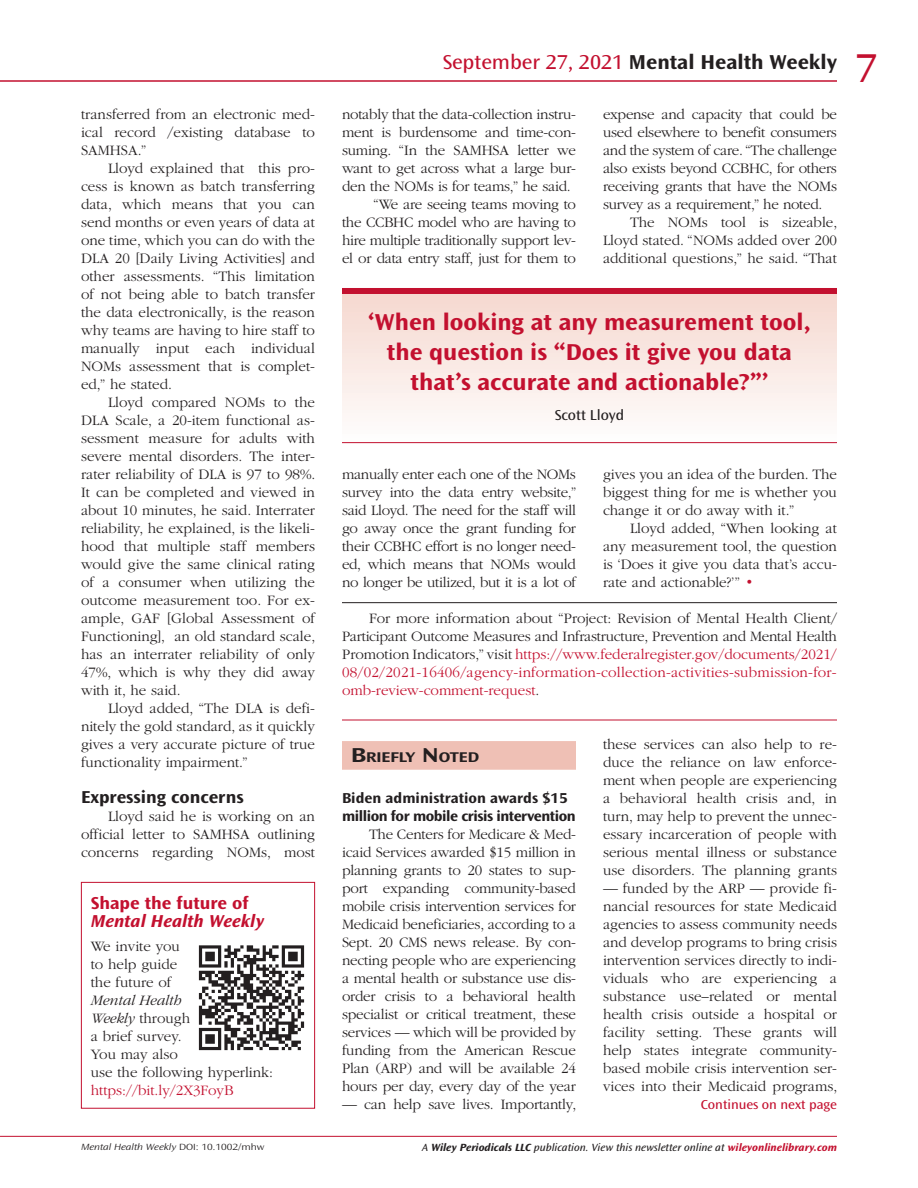
<style>
.page{position:relative;width:918px;height:1188px;background:#fff}
.page>*{position:absolute;margin:0;border:0;box-sizing:border-box;transform-origin:0 0}
.t1{font:semi-expanded 42px "Ocean Sans Std";color:#c3102f}
.t2{font:700 semi-expanded 24px/30px "Ocean Sans Std";color:#c3102f;text-align:center}
.t3{font:700 semi-expanded 21px "Ocean Sans Std";color:#231f20}
.t4{font:700 semi-expanded 18px "Ocean Sans Std";color:#231f20}
.t5{font:italic 700 semi-expanded 18px "Ocean Sans Std";color:#c3102f}
.t6{font:700 semi-expanded 18px "Ocean Sans Std";color:#c3102f}
.t7{font:300 15px/18px "ITC Garamond Std";color:#231f20;text-align:justify}
.t8{font:300 15px "ITC Garamond Std";letter-spacing:-.02em;color:#231f20}
.t9{font:700 semi-expanded 15px/18px "Ocean Sans Std";letter-spacing:-.03em;color:#231f20}
.t10{font:300 15px "ITC Garamond Std";color:#c3102f}
.t11{font:semi-expanded 15px "Ocean Sans Std";color:#231f20}
.t12{font:700 expanded 14.7px "Ocean Sans Std";color:#231f20}
.t13{font:semi-expanded 13.5px "Ocean Sans Std";color:#c3102f}
.t14{font:italic semi-expanded 10.8px "Ocean Sans Std";color:#231f20}
.t15{font:italic 300 expanded 9.3px "Ocean Sans Std";color:#231f20}
.s1{font-style:italic}
.s2{font-weight:400;color:#c3102f}
.s3{color:#c3102f}
.s4{font-size:21px}
.s5{font-style:normal}
.s6{font-weight:700}
.s7{font-weight:700;color:#c3102f}
</style>
<div class="page">
<hr style="left:0;top:1136px;width:837px;height:1px;background:#c3102f">
<hr style="left:0;top:81px;width:837px;height:1px;background:#c3102f">
<div style="left:342px;top:288px;width:495px;height:155px;background:linear-gradient(to bottom,#f5d6cd,#fefefd)"></div>
<div style="left:342px;top:288px;width:495px;height:6px;background:#c3102f"></div>
<hr style="left:342px;top:442px;width:495px;height:1px;background:#c3102f">
<div style="left:81px;top:882px;width:234px;height:227px;border:1px solid #c3102f"></div>
<img style="left:198px;top:945px;width:107px;height:106px">
<hr style="left:342px;top:602px;width:495px;height:1px;background:#231f20">
<hr style="left:342px;top:720px;width:495px;height:1px;background:#c3102f">
<div style="left:342px;top:741px;width:234px;height:18px;background:#efc0b5"></div>
<div style="left:342px;top:758px;width:234px;height:12px;background:#efc0b5"></div>
<p class="t7" style="left:81px;top:105px;width:236px">transferred from an electronic med&shy;ical record /existing database to SAMHSA.”</p>
<p class="t7" style="left:81px;top:159px;width:236px;text-indent:27px">Lloyd explained that this pro&shy;cess is known as batch transferring data, which means that you can send months or even years of data at one time, which you can do with the DLA 20 [Daily Living Activities] and other assessments. “This limitation of not being able to batch transfer the data electronically, is the reason why teams are having to hire staff to manually input each individual NOMs assessment that is complet&shy;ed,” he stated.</p>
<p class="t7" style="left:81px;top:393px;width:236px;text-indent:27px">Lloyd compared NOMs to the DLA Scale, a 20-item functional as&shy;sessment measure for adults with severe mental disorders. The inter&shy;rater reliability of DLA is 97 to 98%.<br>It can be completed and viewed in about 10 minutes, he said. Interrater reliability, he explained, is the likeli&shy;hood that multiple staff members would give the same clinical rating of a consumer when utilizing the outcome measurement too. For ex&shy;ample, GAF [Global Assessment of Functioning], an old standard scale, has an interrater reliability of only 47%, which is why they did away with it, he said.</p>
<p class="t7" style="left:81px;top:699px;width:236px;text-indent:27px">Lloyd added, “The DLA is defi&shy;nitely the gold standard, as it quickly gives a very accurate picture of true functionality impairment.”</p>
<p class="t4" style="left:81px;top:786px;width:164px">Expressing concerns</p>
<p class="t7" style="left:81px;top:807px;width:236px;text-indent:27px">Lloyd said he is working on an official letter to SAMHSA outlining concerns regarding NOMs, most</p>
<p class="t6" style="left:91px;top:893px;width:159px">Shape the future of</p>
<p class="t5" style="left:91px;top:911px;width:175px">Mental Health Weekly</p>
<p class="t7" style="left:91px;top:938px;width:91px;text-align:left">We invite you to help guide the future of</p>
<p class="t7" style="left:91px;top:992px;width:184px;text-align:left"><span class="s1">Mental Health<br>Weekly</span> through<br>a brief survey.<br>You may also<br>use the following hyperlink:</p>
<p class="t10" style="left:91px;top:1083px;width:144px">https://bit.ly/2X3FoyB</p>
<h3 class="t3" style="left:443px;top:50px;width:396px"><span class="s2">September 27, 2021</span> Mental Health Weekly</h3>
<p class="t7" style="left:342px;top:105px;width:236px">notably that the data-collection instru-</p>
<p class="t7" style="left:342px;top:123px;width:235px">ment is burdensome and time-con-</p>
<p class="t7" style="left:342px;top:141px;width:235px">suming. “In the SAMHSA letter we</p>
<p class="t7" style="left:342px;top:159px;width:236px">want to get across what a large bur-</p>
<p class="t7" style="left:342px;top:177px;width:230px">den the NOMs is for teams,” he said.</p>
<p class="t8" style="left:373px;top:196px;width:204px">“We are seeing teams moving to</p>
<p class="t8" style="left:342px;top:214px;width:235px">the CCBHC model who are having to</p>
<p class="t8" style="left:342px;top:232px;width:236px">hire multiple traditionally support lev-</p>
<p class="t8" style="left:342px;top:250px;width:236px">el or data entry staff, just for them to</p>
<p class="t8" style="left:603px;top:106px;width:235px">expense and capacity that could be</p>
<p class="t8" style="left:603px;top:124px;width:235px">used elsewhere to benefit consumers</p>
<p class="t8" style="left:603px;top:142px;width:235px">and the system of care. “The challenge</p>
<p class="t8" style="left:603px;top:160px;width:235px">also exists beyond CCBHC, for others</p>
<p class="t8" style="left:603px;top:178px;width:235px">receiving grants that have the NOMs</p>
<p class="t8" style="left:603px;top:196px;width:221px">survey as a requirement,” he noted.</p>
<p class="t7" style="left:630px;top:213px;width:209px">The NOMs tool is sizeable,</p>
<p class="t7" style="left:603px;top:231px;width:235px">Lloyd stated. “NOMs added over 200</p>
<p class="t7" style="left:603px;top:249px;width:236px">additional questions,” he said. “That</p>
<h2 class="t2" style="left:368px;top:307px;width:444px">‘When looking at any measurement tool, the question is “Does it give you data that’s accurate and actionable?”’</h2>
<p class="t11" style="left:555px;top:407px;width:71px">Scott Lloyd</p>
<p class="t7" style="left:342px;top:465px;width:236px">manually enter each one of the NOMs survey into the data entry website,” said Lloyd. The need for the staff will go away once the grant funding for their CCBHC effort is no longer need&shy;ed, which means that NOMs would no longer be utilized, but it is a lot of</p>
<p class="t7" style="left:603px;top:465px;width:235px">gives you an idea of the burden. The biggest thing for me is whether you change it or do away with it.”</p>
<p class="t7" style="left:603px;top:519px;width:236px;text-indent:27px">Lloyd added, “When looking at any measurement tool, the question is ‘Does it give you data that’s accu&shy;rate and actionable?’” <span class="s3">•</span></p>
<p class="t7" style="left:342px;top:609px;width:497px;text-indent:27px">For more information about “Project: Revision of Mental Health Client/ Participant Outcome Measures and Infrastructure, Prevention and Mental Health Promotion Indicators,” visit <span class="s3">https://www.federalregister.gov/documents/2021/ 08/02/2021-16406/agency-information-collection-activities-submission-for&shy;omb-review-comment-request</span>.</p>
<p class="t12" style="left:351px;top:749px;width:130px"><span class="s4">B</span>RIEFLY <span class="s4">N</span>OTED</p>
<p class="t9" style="left:342px;top:789px;width:235px">Biden administration awards $15 million for mobile crisis intervention</p>
<p class="t7" style="left:342px;top:825px;width:236px;text-indent:27px">The Centers for Medicare &amp; Med&shy;icaid Services awarded $15 million in planning grants to 20 states to sup&shy;port expanding community-based mobile crisis intervention services for Medicaid beneficiaries, according to a Sept. 20 CMS news release. By con&shy;necting people who are experiencing a mental health or substance use dis&shy;order crisis to a behavioral health specialist or critical treatment, these services — which will be provided by funding from the American Rescue Plan (ARP) and will be available 24 hours per day, every day of the year</p>
<p class="t7" style="left:342px;top:1095px;width:236px">— can help save lives. Importantly,</p>
<p class="t7" style="left:603px;top:735px;width:236px">these services can also help to re&shy;duce the reliance on law enforce&shy;ment when people are experiencing a behavioral health crisis and, in turn, may help to prevent the unnec&shy;essary incarceration of people with serious mental illness or substance use disorders. The planning grants</p>
<p class="t7" style="left:603px;top:879px;width:236px">— funded by the ARP — provide fi&shy;nancial resources for state Medicaid agencies to assess community needs and develop programs to bring crisis intervention services directly to indi&shy;viduals who are experiencing a substance use–related or mental health crisis outside a hospital or facility setting. These grants will help states integrate community&shy;based mobile crisis intervention ser&shy;vices into their Medicaid programs,</p>
<p class="t13" style="left:701px;top:1097px;width:138px">Continues on next page</p>
<p class="t15" style="left:81px;top:1142px;width:185px">Mental Health Weekly <span class="s5">DOI: 10.1002/mhw</span></p>
<p class="t14" style="left:422px;top:1141px;width:416px">A <span class="s6">Wiley Periodicals LLC</span> publication. View this newsletter online at <span class="s7">wileyonlinelibrary.com</span></p>
<h1 class="t1" style="left:855px;top:45px;width:24px">7</h1>
</div>
